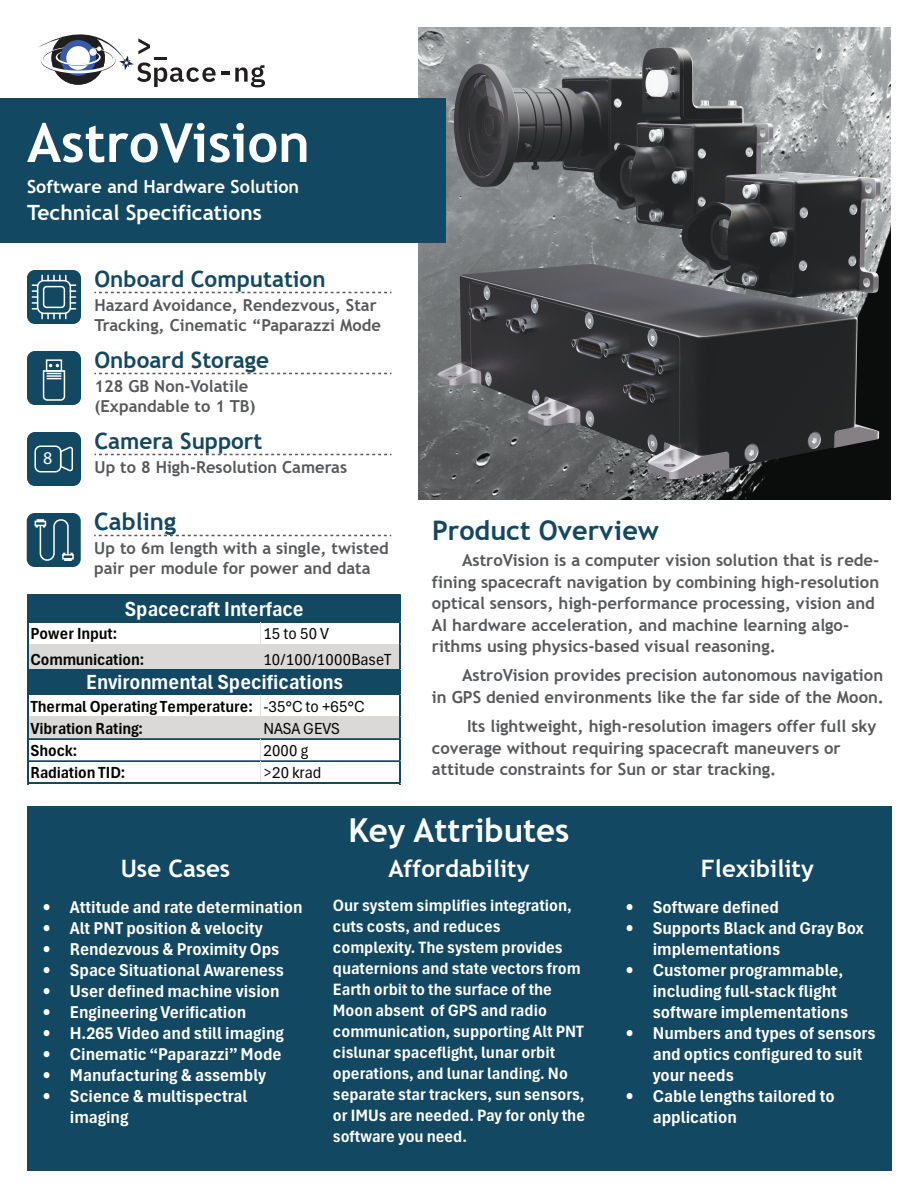
<style>
.page{position:relative;width:918px;height:1188px;background:#fff}
.page>*{position:absolute;margin:0;border:0;box-sizing:border-box;transform-origin:0 0}
.t1{font:700 54px "Trebuchet MS";color:#fff}
.t2{font:700 33px "Trebuchet MS";color:#fff}
.t3{font:700 27px "Trebuchet MS";color:#124861}
.t4{font:700 24px "Trebuchet MS";color:#fff}
.t5{font:700 24px "Trebuchet MS";color:#124861}
.t6{font:700 22.5px "Trebuchet MS";color:#124861}
.t7{font:700 condensed 21.45px "Aptos";letter-spacing:-.01em;color:#fff}
.t8{font:700 21px "Trebuchet MS";color:#fff}
.t9{font:700 condensed 18px "Aptos";color:#fff}
.t10{font:700 18px "Trebuchet MS";color:#fff}
.t11{font:18px "Myriad Pro";color:#fff}
.t12{font:700 condensed 17.25px/21px "Aptos";color:#fff}
.t13{font:700 condensed 16.8px/22px "Aptos";letter-spacing:-.01em;color:#040503}
.t14{font:condensed 16.8px/22px "Aptos";letter-spacing:.01em;color:#040503}
.t15{font:700 16.65px/21.6px "Trebuchet MS";color:#57585a}
.t16{font:700 16.5px/19.8px "Trebuchet MS";color:#57585a}
</style>
<div class="page">
<img style="left:418px;top:27px;width:473px;height:473px">
<svg style="left:37px;top:34px;width:192px;height:54px"></svg>
<svg style="left:235px;top:65px;width:30px;height:22px"></svg>
<div style="left:0;top:99px;width:446px;height:144px;background:#124861"></div>
<div style="left:28px;top:595px;width:373px;height:27px;background:#124861"></div>
<div style="left:28px;top:644px;width:373px;height:26px;background:#dad9d8"></div>
<div style="left:28px;top:670px;width:373px;height:25px;background:#124861"></div>
<div style="left:28px;top:717px;width:373px;height:22px;background:#dad9d8"></div>
<svg style="left:260px;top:622px;width:1px;height:22px"></svg>
<svg style="left:260px;top:695px;width:1px;height:22px"></svg>
<hr style="left:28px;top:738px;width:372px;height:1px;background:#124861">
<hr style="left:28px;top:739px;width:372px;height:1px;background:#124861">
<hr style="left:28px;top:761px;width:372px;height:1px;background:#124861">
<hr style="left:28px;top:594px;width:1px;height:190px;background:#124861">
<svg style="left:260px;top:739px;width:1px;height:44px"></svg>
<hr style="left:28px;top:783px;width:373px;height:1px;background:#124861">
<hr style="left:400px;top:594px;width:1px;height:190px;background:#124861">
<svg style="left:95px;top:454px;width:297px;height:1px"></svg>
<svg style="left:94px;top:535px;width:297px;height:1px"></svg>
<svg style="left:95px;top:292px;width:297px;height:1px"></svg>
<svg style="left:95px;top:373px;width:297px;height:1px"></svg>
<div style="left:27px;top:432px;width:54px;height:54px;background:#124861;border-radius:8px"></div>
<div style="left:27px;top:513px;width:54px;height:54px;background:#124861;border-radius:8px"></div>
<div style="left:27px;top:270px;width:54px;height:54px;background:#124861;border-radius:8px"></div>
<div style="left:27px;top:351px;width:54px;height:54px;background:#124861;border-radius:8px"></div>
<svg style="left:32px;top:275px;width:44px;height:44px"></svg>
<div style="left:46px;top:359px;width:16px;height:13px;border:2px solid #fff"></div>
<svg style="left:42px;top:364px;width:24px;height:37px"></svg>
<div style="left:34px;top:445px;width:27px;height:27px;border:2px solid #fff;border-radius:5px"></div>
<svg style="left:59px;top:446px;width:14px;height:25px"></svg>
<div style="left:35px;top:521px;width:11px;height:5px;border:2px solid #fff"></div>
<div style="left:62px;top:554px;width:12px;height:6px;border:2px solid #fff"></div>
<svg style="left:36px;top:519px;width:37px;height:42px"></svg>
<div style="left:28px;top:806px;width:864px;height:365px;background:#124861"></div>
<h1 class="t1" style="left:27px;top:122px;width:284px">AstroVision</h1>
<p class="t10" style="left:27px;top:179px;width:274px">Software and Hardware Solution</p>
<p class="t8" style="left:27px;top:204px;width:236px">Technical Specifications</p>
<p class="t11" style="left:43px;top:447px;width:11px">8</p>
<p class="t6" style="left:94px;top:270px;width:233px">Onboard Computation</p>
<p class="t16" style="left:94px;top:297px;width:288px">Hazard Avoidance, Rendezvous, Star<br>Tracking, Cinematic “Paparazzi Mode</p>
<p class="t6" style="left:94px;top:351px;width:176px">Onboard Storage</p>
<p class="t16" style="left:94px;top:378px;width:163px">128 GB Non-Volatile (Expandable to 1 TB)</p>
<p class="t6" style="left:94px;top:432px;width:169px">Camera Support</p>
<p class="t16" style="left:94px;top:459px;width:254px">Up to 8 High-Resolution Cameras</p>
<h3 class="t5" style="left:94px;top:512px;width:83px">Cabling</h3>
<p class="t16" style="left:94px;top:540px;width:296px">Up to 6m length with a single, twisted pair per module for power and data</p>
<p class="t7" style="left:125px;top:602px;width:180px">Spacecraft Interface</p>
<p class="t13" style="left:30px;top:623px;width:115px;line-height:25.5px">Power Input:<br>Communication:</p>
<p class="t13" style="left:30px;top:697px;width:224px">Thermal Operating Temperature:<br>Vibration Rating:</p>
<p class="t14" style="left:263px;top:623px;width:130px;line-height:25.5px">15 to 50 V<br>10/100/1000BaseT</p>
<p class="t14" style="left:263px;top:697px;width:103px">-35°C to +65°C<br>NASA GEVS<br>2000 g<br>&gt;20 krad</p>
<p class="t7" style="left:86px;top:674px;width:259px">Environmental Specifications</p>
<p class="t13" style="left:30px;top:741px;width:96px">Shock:<br>Radiation TID:</p>
<h3 class="t3" style="left:432px;top:520px;width:229px">Product Overview</h3>
<p class="t15" style="left:432px;top:551px;width:449px;text-indent:30px">AstroVision is a computer vision solution that is rede&shy;fining spacecraft navigation by combining high-resolution optical sensors, high-performance processing, vision and AI hardware acceleration, and machine learning algo&shy;rithms using physics-based visual reasoning.</p>
<p class="t15" style="left:432px;top:666px;width:454px;text-align:right">AstroVision provides precision autonomous navigation<br>in GPS denied environments like the far side of the Moon.</p>
<p class="t15" style="left:432px;top:717px;width:446px;text-indent:35px">Its lightweight, high-resolution imagers offer full sky coverage without requiring spacecraft maneuvers or attitude constraints for Sun or star tracking.</p>
<h3 class="t4" style="left:121px;top:860px;width:111px">Use Cases</h3>
<p class="t9" style="left:43px;top:901px;width:261px">ï Attitude and rate determination</p>
<p class="t9" style="left:43px;top:922px;width:222px">ï Alt PNT position &amp; velocity</p>
<p class="t9" style="left:43px;top:943px;width:238px">ï Rendezvous &amp; Proximity Ops</p>
<p class="t9" style="left:43px;top:964px;width:243px">ï Space Situational Awareness</p>
<p class="t9" style="left:43px;top:985px;width:238px">ï User defined machine vision</p>
<p class="t9" style="left:43px;top:1006px;width:205px">ï Engineering Verification</p>
<p class="t9" style="left:43px;top:1027px;width:242px">ï H.265 Video and still imaging</p>
<p class="t9" style="left:43px;top:1048px;width:240px">ï Cinematic “Paparazzi” Mode</p>
<p class="t9" style="left:43px;top:1069px;width:225px">ï Manufacturing &amp; assembly</p>
<p class="t9" style="left:43px;top:1090px;width:206px">ï Science &amp; multispectral</p>
<p class="t9" style="left:70px;top:1111px;width:60px">imaging</p>
<h2 class="t2" style="left:348px;top:817px;width:223px">Key Attributes</h2>
<h3 class="t4" style="left:388px;top:860px;width:143px">Affordability</h3>
<p class="t12" style="left:333px;top:894px;width:254px">Our system simplifies integration, cuts costs, and reduces complexity. The system provides quaternions and state vectors from<br>Earth orbit to the surface of the<br>Moon absent of GPS and radio communication, supporting Alt PNT cislunar spaceflight, lunar orbit operations, and lunar landing. No separate star trackers, sun sensors, or IMUs are needed. Pay for only the software you need.</p>
<h3 class="t4" style="left:701px;top:859px;width:114px">Flexibility</h3>
<p class="t9" style="left:626px;top:901px;width:155px">ï Software defined</p>
<p class="t9" style="left:626px;top:922px;width:240px">ï Supports Black and Gray Box</p>
<p class="t9" style="left:653px;top:943px;width:129px">implementations</p>
<p class="t9" style="left:626px;top:964px;width:219px">ï Customer programmable,</p>
<p class="t9" style="left:653px;top:979px;width:186px">including full-stack flight</p>
<p class="t9" style="left:653px;top:1006px;width:197px">software implementations</p>
<p class="t9" style="left:626px;top:1027px;width:252px">ï Numbers and types of sensors</p>
<p class="t9" style="left:653px;top:1042px;width:211px">and optics configured to suit</p>
<p class="t9" style="left:653px;top:1069px;width:83px">your needs</p>
<p class="t9" style="left:626px;top:1090px;width:210px">ï Cable lengths tailored to</p>
<p class="t9" style="left:653px;top:1111px;width:86px">application</p>
</div>
